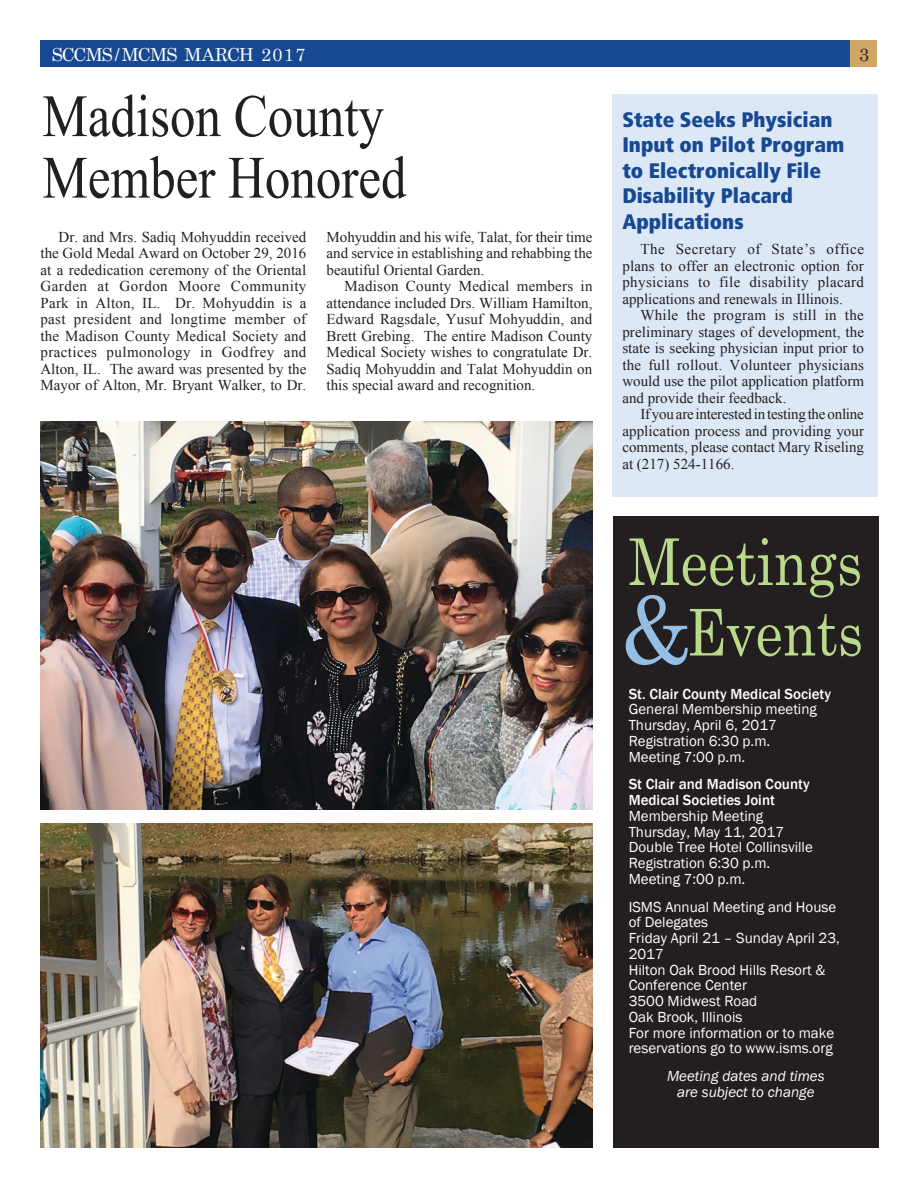
<style>
.page{position:relative;width:918px;height:1188px;background:#fff}
.page>*{position:absolute;margin:0;border:0;box-sizing:border-box;transform-origin:0 0}
.Headline{font:93px "Century Schoolbook";color:#95bee5;scale:.95 1}
.Headline-2{font:64.5px "Century Schoolbook";color:#bada8b;scale:.85 1}
.Headline-3{font:60px/61.5px "Times New Roman";color:#231f20;scale:.85 1}
.Subhead{font:900 condensed 21px/25.5px "Frutiger";color:#174992}
.t1{font:18px "Apple Myungjo";color:#fff}
.t2{font:18px "Apple Myungjo";color:#231f20}
.body_text{font:15px/16.5px "Times New Roman";color:#231f20;text-align:justify}
.Box_text{font:15px/15.8px "Franklin Gothic";color:#fff}
.Box_text-2{font:500 15px/15.8px "Franklin Gothic";color:#fff}
.Box_text-3{font:italic 15px "Franklin Gothic";color:#fff}
</style>
<div class="page">
<div style="left:850px;top:40px;width:28px;height:28px;background:#d0a666"></div>
<div style="left:40px;top:40px;width:810px;height:28px;background:#174992"></div>
<div style="left:614px;top:516px;width:265px;height:632px;background:#231f20"></div>
<img style="left:41px;top:422px;width:552px;height:388px">
<img style="left:41px;top:824px;width:552px;height:324px">
<div style="left:612px;top:94px;width:266px;height:403px;background:#dce8f6"></div>
<p class="t1" style="left:52px;top:44px;width:255px">SCCMS/MCMS MARCH 2017</p>
<p class="t2" style="left:858px;top:44px;width:13px">3</p>
<p class="Headline-3" style="left:42px;top:84px;width:430px">Madison County<br>Member Honored</p>
<p class="Subhead" style="left:622px;top:106px;width:223px">State Seeks Physician<br>Input on Pilot Program to Electronically File<br>Disability Placard<br>Applications</p>
<p class="body_text" style="left:622px;top:241px;width:243px;text-indent:18px">The Secretary of State’s office plans to offer an electronic option for physicians to file disability placard applications and renewals in Illinois.</p>
<p class="body_text" style="left:622px;top:307px;width:243px;text-indent:18px">While the program is still in the preliminary stages of development, the state is seeking physician input prior to the full rollout. Volunteer physicians would use the pilot application platform and provide their feedback.</p>
<p class="body_text" style="left:622px;top:406px;width:243px;text-indent:18px">If you are interested in testing the online application process and providing your comments, please contact Mary Riseling at (217) 524-1166.</p>
<p class="body_text" style="left:40px;top:228px;width:267px;text-indent:18px">Dr. and Mrs. Sadiq Mohyuddin received the Gold Medal Award on October 29, 2016 at a rededication ceremony of the Oriental Garden at Gordon Moore Community Park in Alton, IL. Dr. Mohyuddin is a past president and longtime member of the Madison County Medical Society and practices pulmonology in Godfrey and Alton, IL. The award was presented by the Mayor of Alton, Mr. Bryant Walker, to Dr.</p>
<p class="body_text" style="left:327px;top:228px;width:267px">Mohyuddin and his wife, Talat, for their time and service in establishing and rehabbing the beautiful Oriental Garden.</p>
<p class="body_text" style="left:327px;top:278px;width:267px;text-indent:18px">Madison County Medical members in attendance included Drs. William Hamilton, Edward Ragsdale, Yusuf Mohyuddin, and Brett Grebing. The entire Madison County Medical Society wishes to congratulate Dr.<br>Sadiq Mohyuddin and Talat Mohyuddin on this special award and recognition.</p>
<p class="Headline-2" style="left:629px;top:521px;width:276px">Meetings</p>
<p class="Headline" style="left:620px;top:572px;width:77px">&amp;</p>
<p class="Headline-2" style="left:686px;top:592px;width:209px">Events</p>
<p class="Box_text-2" style="left:629px;top:686px;width:204px">St. Clair County Medical Society</p>
<p class="Box_text" style="left:629px;top:702px;width:190px">General Membership meeting</p>
<p class="Box_text" style="left:629px;top:718px;width:150px">Thursday, April 6, 2017</p>
<p class="Box_text" style="left:629px;top:733px;width:143px">Registration 6:30 p.m.</p>
<p class="Box_text" style="left:629px;top:749px;width:118px">Meeting 7:00 p.m.</p>
<p class="Box_text-2" style="left:629px;top:777px;width:182px">St Clair and Madison County<br>Medical Societies Joint</p>
<p class="Box_text" style="left:629px;top:808px;width:136px">Membership Meeting</p>
<p class="Box_text" style="left:629px;top:824px;width:186px">Thursday, May 11, 2017<br>Double Tree Hotel Collinsville</p>
<p class="Box_text" style="left:629px;top:856px;width:143px">Registration 6:30 p.m.</p>
<p class="Box_text" style="left:629px;top:871px;width:118px">Meeting 7:00 p.m.</p>
<p class="Box_text" style="left:629px;top:899px;width:209px">ISMS Annual Meeting and House of Delegates</p>
<p class="Box_text" style="left:629px;top:931px;width:213px">Friday April 21 – Sunday April 23,<br>2017</p>
<p class="Box_text" style="left:629px;top:962px;width:198px">Hilton Oak Brood Hills Resort &amp;<br>Conference Center</p>
<p class="Box_text" style="left:629px;top:994px;width:130px">3500 Midwest Road<br>Oak Brook, Illinois</p>
<p class="Box_text" style="left:629px;top:1025px;width:207px">For more information or to make reservations go to www.isms.org</p>
<p class="Box_text-3" style="left:667px;top:1067px;width:159px">Meeting dates and times</p>
<p class="Box_text-3" style="left:677px;top:1082px;width:139px">are subject to change</p>
</div>
